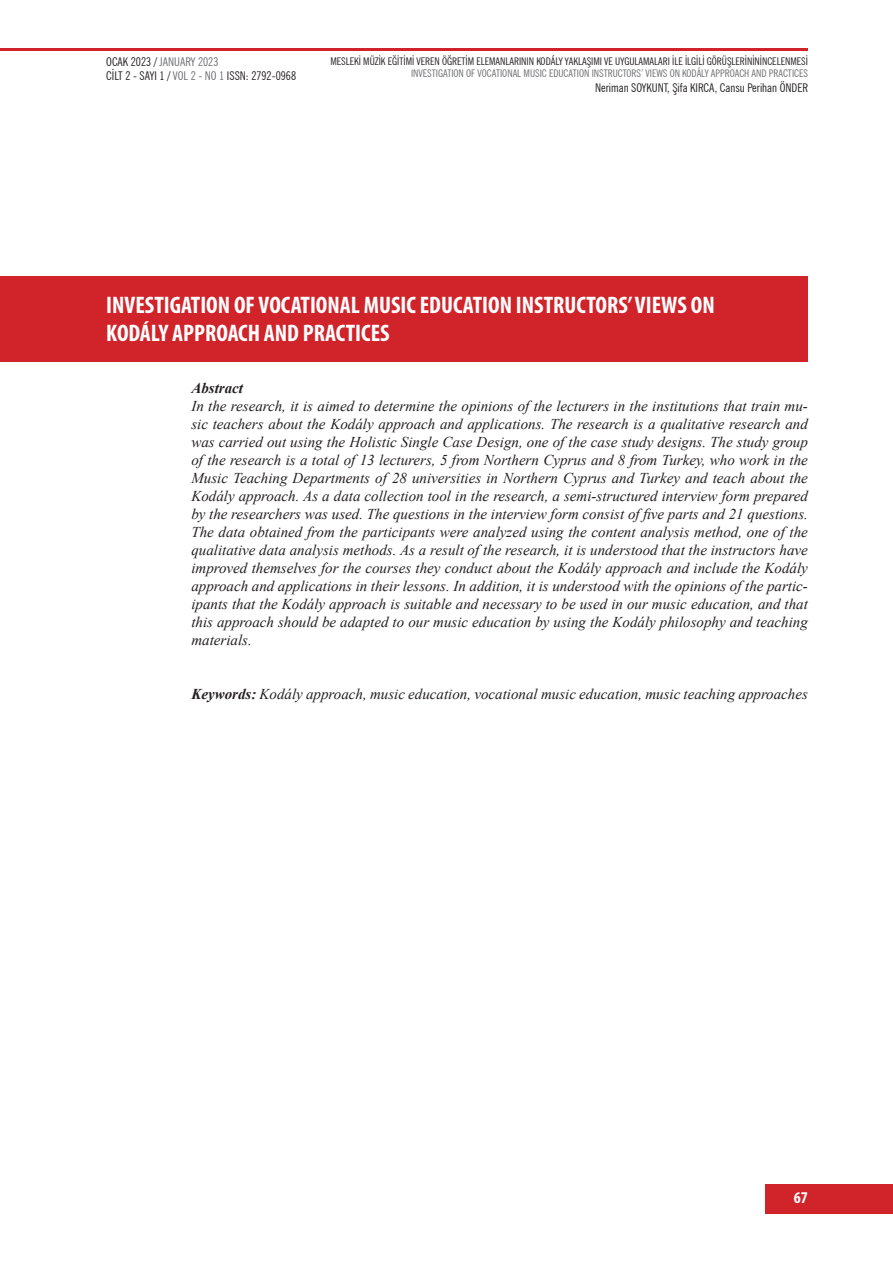
<style>
.page{position:relative;width:893px;height:1263px;background:#fff}
.page>*{position:absolute;margin:0;border:0;box-sizing:border-box;transform-origin:0 0}
.Paragraph_Style_1{font:700 condensed 24px/28.8px "Myriad Pro";color:#fff}
.t1{font:700 condensed 16.5px "Myriad Pro";color:#fff}
.t2{font:italic 15px/18px "Times New Roman";color:#231f20;text-align:justify}
.t3{font:italic 700 15px "Times New Roman";color:#231f20}
.t4{font:condensed 12px/14.4px "News Gothic BT";color:#231f20}
.t5{font:condensed 10.5px "News Gothic BT";color:#231f20}
.t6{font:condensed 10.5px "News Gothic BT";color:#6c6d70}
.s1{color:#6c6d70}
.s2{font-weight:700}
</style>
<div class="page">
<hr style="left:0;top:49px;width:808px;height:2px;background:#d1232a">
<div style="left:765px;top:1184px;width:128px;height:30px;background:#d1232a"></div>
<div style="left:0;top:276px;width:808px;height:85px;background:#d1232a"></div>
<p class="t4" style="left:106px;top:54px;width:191px">OCAK 2023 / <span class="s1">JANUARY 2023<br></span>CİLT 2 - SAYI 1 / <span class="s1">VOL 2 - NO 1</span> ISSN: 2792-0968</p>
<p class="t5" style="left:330px;top:54px;width:479px">MESLEKİ MÜZİK EĞİTİMİ VEREN ÖĞRETİM ELEMANLARININ KODÁLY YAKLAŞIMI VE UYGULAMALARI İLE İLGİLİ GÖRÜŞLERİNİNİNCELENMESİ</p>
<p class="t6" style="left:411px;top:67px;width:398px">INVESTIGATION OF VOCATIONAL MUSIC EDUCATION INSTRUCTORS’ VIEWS ON KODÁLY APPROACH AND PRACTICES</p>
<p class="t4" style="left:595px;top:80px;width:214px">Neriman SOYKUNT, Şifa KIRCA, Cansu Perihan ÖNDER</p>
<p class="Paragraph_Style_1" style="left:106px;top:290px;width:610px">INVESTIGATION OF VOCATIONAL MUSIC EDUCATION INSTRUCTORS’ VIEWS ON<br>KODÁLY APPROACH AND PRACTICES</p>
<p class="t3" style="left:191px;top:378px;width:53px">Abstract</p>
<p class="t2" style="left:191px;top:397px;width:618px">In the research, it is aimed to determine the opinions of the lecturers in the institutions that train mu&shy;sic teachers about the Kodály approach and applications. The research is a qualitative research and was carried out using the Holistic Single Case Design, one of the case study designs. The study group of the research is a total of 13 lecturers, 5 from Northern Cyprus and 8 from Turkey, who work in the Music Teaching Departments of 28 universities in Northern Cyprus and Turkey and teach about the Kodály approach. As a data collection tool in the research, a semi-structured interview form prepared by the researchers was used. The questions in the interview form consist of five parts and 21 questions.<br>The data obtained from the participants were analyzed using the content analysis method, one of the qualitative data analysis methods. As a result of the research, it is understood that the instructors have improved themselves for the courses they conduct about the Kodály approach and include the Kodály approach and applications in their lessons. In addition, it is understood with the opinions of the partic&shy;ipants that the Kodály approach is suitable and necessary to be used in our music education, and that this approach should be adapted to our music education by using the Kodály philosophy and teaching materials.</p>
<p class="t2" style="left:191px;top:685px;width:618px"><span class="s2">Keywords:</span> Kodály approach, music education, vocational music education, music teaching approaches</p>
<p class="t1" style="left:794px;top:1187px;width:16px">67</p>
</div>
